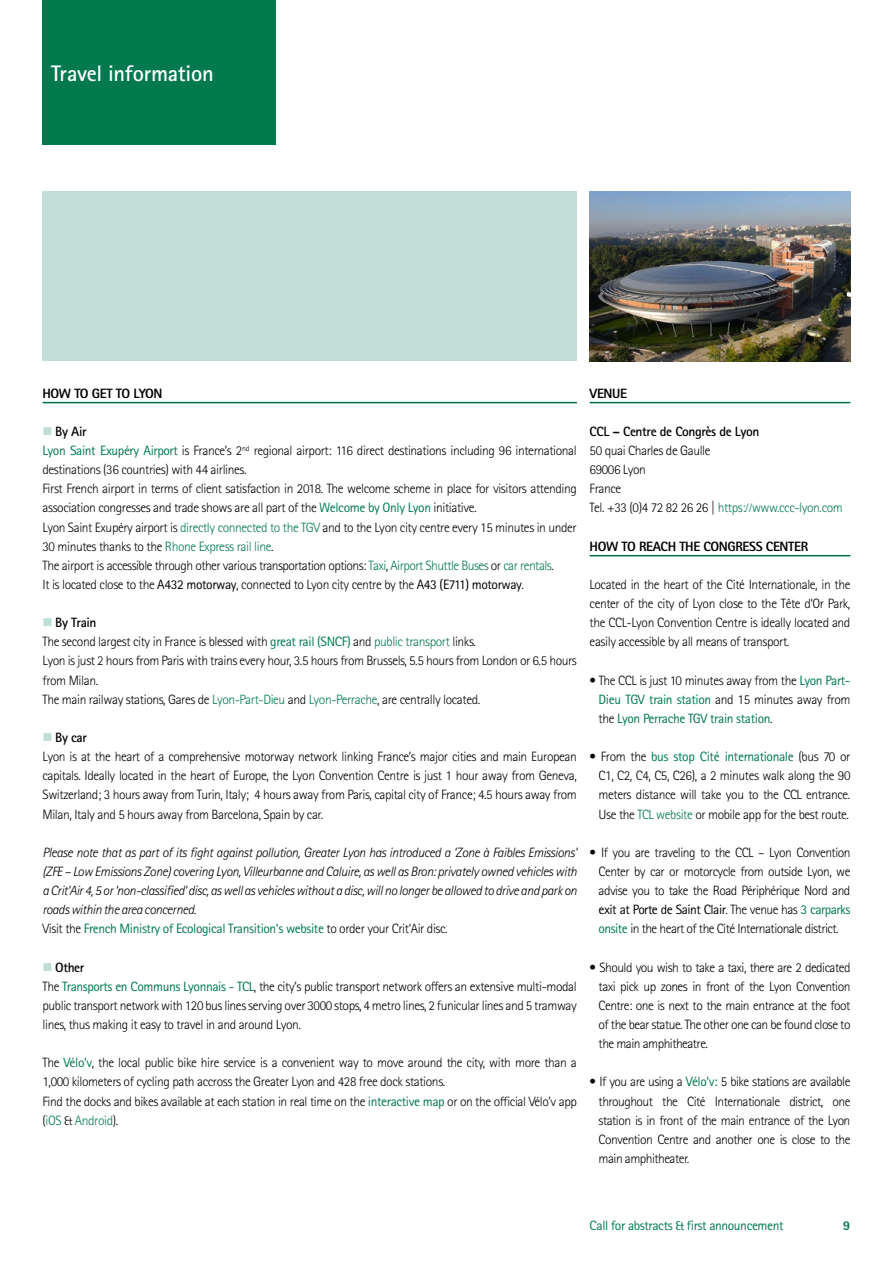
<style>
.page{position:relative;width:893px;height:1263px;background:#fff}
.page>*{position:absolute;margin:0;border:0;box-sizing:border-box;transform-origin:0 0}
.t1{font:700 22.5px "Rotis Sans Serif Std";letter-spacing:-.01em;color:#fff}
.t2{font:300 13.5px/19.2px "Rotis Sans Serif Std";letter-spacing:-.03em;color:#000;text-align:justify}
.t3{font:italic 300 13.5px/19.2px "Rotis Sans Serif Std";letter-spacing:-.03em;color:#000}
.t4{font:300 13.5px/19.2px "Rotis Sans Serif W1 G";letter-spacing:-.03em;color:#000}
.t5{font:13.5px "Rotis Sans Serif Std";letter-spacing:-.03em;color:#00794e}
.t6{font:800 13.5px "Rotis Sans Serif W1 G";letter-spacing:-.03em;color:#000}
.t7{font:700 13.5px "Rotis Sans Serif W1 G";letter-spacing:-.03em;color:#000}
.t8{font:700 13.5px "Rotis Sans Serif Std";letter-spacing:-.03em;color:#000}
.t9{font:800 13.5px "Rotis Sans Serif Std";letter-spacing:-.03em;color:#000}
.t10{font:800 13.5px "Rotis Sans Serif Std";color:#00794e}
.s1{color:#bcddd8}
.s2{font-family:"Rotis Sans Serif W1 G";font-weight:400;color:#00794e}
.s3{font-weight:400;color:#00794e}
.s4{color:#00794e}
.s5{font-weight:400}
.s6{font-style:normal}
.s7{font-weight:400;font-style:normal;color:#00794e}
.s8{font-family:"Rotis Sans Serif W1 G"}
</style>
<div class="page">
<div style="left:43px;top:0;width:233px;height:145px;background:#00794e"></div>
<div style="left:43px;top:191px;width:534px;height:170px;background:#c1ded9"></div>
<hr style="left:43px;top:402px;width:534px;height:1px;background:#006e45">
<hr style="left:590px;top:402px;width:260px;height:1px;background:#006e45">
<hr style="left:590px;top:555px;width:260px;height:1px;background:#006e45">
<img style="left:590px;top:191px;width:260px;height:170px">
<h1 class="t1" style="left:51px;top:59px;width:164px">Travel information</h1>
<p class="t9" style="left:43px;top:384px;width:121px">HOW TO GET TO LYON</p>
<p class="t7" style="left:43px;top:423px;width:46px"><span class="s1">■</span> By Air</p>
<p class="t2" style="left:43px;top:441px;width:536px;text-align:left"><span class="s2">L</span><span class="s3">yon Saint Exupéry Airport</span> is France’s 2<sup>nd</sup> regional airport: 116 direct destinations including 96 international destinations (36 countries) with 44 airlines.<br>First French airport in terms of client satisfaction in 2018. The welcome scheme in place for visitors attending association congresses and trade shows are all part of the <span class="s3">Welcome by Only Lyon</span> initiative.<br>Lyon Saint Exupéry airport is <span class="s4">directly connected to the TGV</span> and to the Lyon city centre every 15 minutes in under 30 minutes thanks to the <span class="s4">Rhone Express rail line</span>.<br>The airport is accessible through other various transportation options: <span class="s4">Taxi</span>, <span class="s4">Airport Shuttle Buses</span> or <span class="s4">car rentals</span>.<br>It is located close to the <span class="s5">A432 motorway</span>, connected to Lyon city centre by the <span class="s5">A43 (E711) motorway</span>.</p>
<p class="t7" style="left:43px;top:614px;width:56px"><span class="s1">■</span> By Train</p>
<p class="t2" style="left:43px;top:632px;width:536px;text-align:left">The second largest city in France is blessed with <span class="s3">great rail (SNCF)</span> and <span class="s4">public transport</span> links.<br>Lyon is just 2 hours from Paris with trains every hour, 3.5 hours from Brussels, 5.5 hours from London or 6.5 hours from Milan.<br>The main railway stations, Gares de <span class="s4">Lyon-Part-Dieu</span> and <span class="s4">Lyon-Perrache</span>, are centrally located.</p>
<p class="t7" style="left:43px;top:729px;width:46px"><span class="s1">■</span> By car</p>
<p class="t2" style="left:43px;top:747px;width:536px">Lyon is at the heart of a comprehensive motorway network linking France’s major cities and main European capitals. Ideally located in the heart of Europe, the Lyon Convention Centre is just 1 hour away from Geneva, Switzerland; 3 hours away from Turin, Italy; 4 hours away from Paris, capital city of France; 4.5 hours away from Milan, Italy and 5 hours away from Barcelona, Spain by car.</p>
<p class="t3" style="left:43px;top:843px;width:536px">Please note that as part of its fight against pollution, Greater Lyon has introduced a ‘Zone à Faibles Emissions’ (ZFE – Low Emissions Zone) covering Lyon, Villeurbanne and Caluire, as well as Bron: privately owned vehicles with a Crit’Air 4, 5 or ‘non-classified‘ disc, as well as vehicles without a disc, will no longer be allowed to drive and park on roads within the area concerned.<br><span class="s6">Visit the</span> <span class="s7">French Ministry of Ecological Transition‘s website</span> <span class="s6">to order your Crit‘Air disc.</span></p>
<p class="t7" style="left:43px;top:958px;width:43px"><span class="s1">■</span> Other</p>
<p class="t2" style="left:43px;top:977px;width:536px"><span class="s8">The</span> <span class="s2">Transports en Communs Lyonnais - TCL</span><span class="s8">, t</span>he city’s public transport network offers an extensive multi-modal public transport network with 120 bus lines serving over 3000 stops, 4 metro lines, 2 funicular lines and 5 tramway lines, thus making it easy to travel in and around Lyon.</p>
<p class="t2" style="left:43px;top:1053px;width:536px;text-align:left">The <span class="s3">Vélo‘v</span>, the local public bike hire service is a convenient way to move around the city, with more than a 1,000 kilometers of cycling path accross the Greater Lyon and 428 free dock stations.<br>Find the docks and bikes available at each station in real time on the <span class="s3">interactive map</span> or on the official Vélo’v app (<span class="s4">iOS</span> &amp; <span class="s4">Android</span>).</p>
<p class="t9" style="left:590px;top:384px;width:39px">VENUE</p>
<p class="t8" style="left:590px;top:423px;width:171px">CCL – Centre de Congrès de Lyon</p>
<p class="t2" style="left:590px;top:441px;width:255px;text-align:left">50 quai Charles de Gaulle<br>69006 Lyon<br>France<br>Tel. +33 (0)4 72 82 26 26 <span class="s5">|</span> <span class="s4">https://www.ccc-lyon.com</span></p>
<p class="t6" style="left:590px;top:537px;width:220px">HOW TO REACH THE CONGRESS CENTER</p>
<p class="t4" style="left:590px;top:575px;width:262px">Located in the heart of the Cité Internationale, in the center of the city of Lyon close to the Tête d‘Or Park,</p>
<p class="t2" style="left:590px;top:613px;width:262px">the CCL-Lyon Convention Centre is ideally located and easily accessible by all means of transport.</p>
<p class="t2" style="left:599px;top:671px;width:253px;text-indent:-9px">• The CCL is just 10 minutes away from the <span class="s3">Lyon Part-Dieu TGV train station</span> and 15 minutes away from the <span class="s3">Lyon Perrache TGV train station</span>.</p>
<p class="t2" style="left:599px;top:747px;width:253px;text-indent:-9px">• From the <span class="s3">bus stop Cité internationale</span> (bus 70 or C1, C2, C4, C5, C26), a 2 minutes walk along the 90 meters distance will take you to the CCL entrance.<br>Use the <span class="s4">TCL website</span> or mobile app for the best route.</p>
<p class="t2" style="left:599px;top:843px;width:253px;text-indent:-9px">• If you are traveling to the CCL – Lyon Convention Center by car or motorcycle from outside Lyon, we advise you to take the Road Périphérique Nord and <span class="s5">exit at Porte de Saint Clair</span>. The venue has <span class="s3">3 carparks onsite</span> in the heart of the Cité Internationale district.</p>
<p class="t2" style="left:599px;top:958px;width:253px;text-indent:-9px">• Should you wish to take a taxi, there are 2 dedicated taxi pick up zones in front of the Lyon Convention Centre: one is next to the main entrance at the foot of the bear statue. The other one can be found close to the main amphitheatre.</p>
<p class="t2" style="left:599px;top:1072px;width:253px;text-indent:-9px">• If you are using a <span class="s3">Vélo‘v:</span> 5 bike stations are available throughout the Cité Internationale district, one station is in front of the main entrance of the Lyon Convention Centre and another one is close to the main amphitheater.</p>
<p class="t5" style="left:590px;top:1217px;width:195px">Call for abstracts &amp; first announcement</p>
<p class="t10" style="left:843px;top:1216px;width:9px">9</p>
</div>
